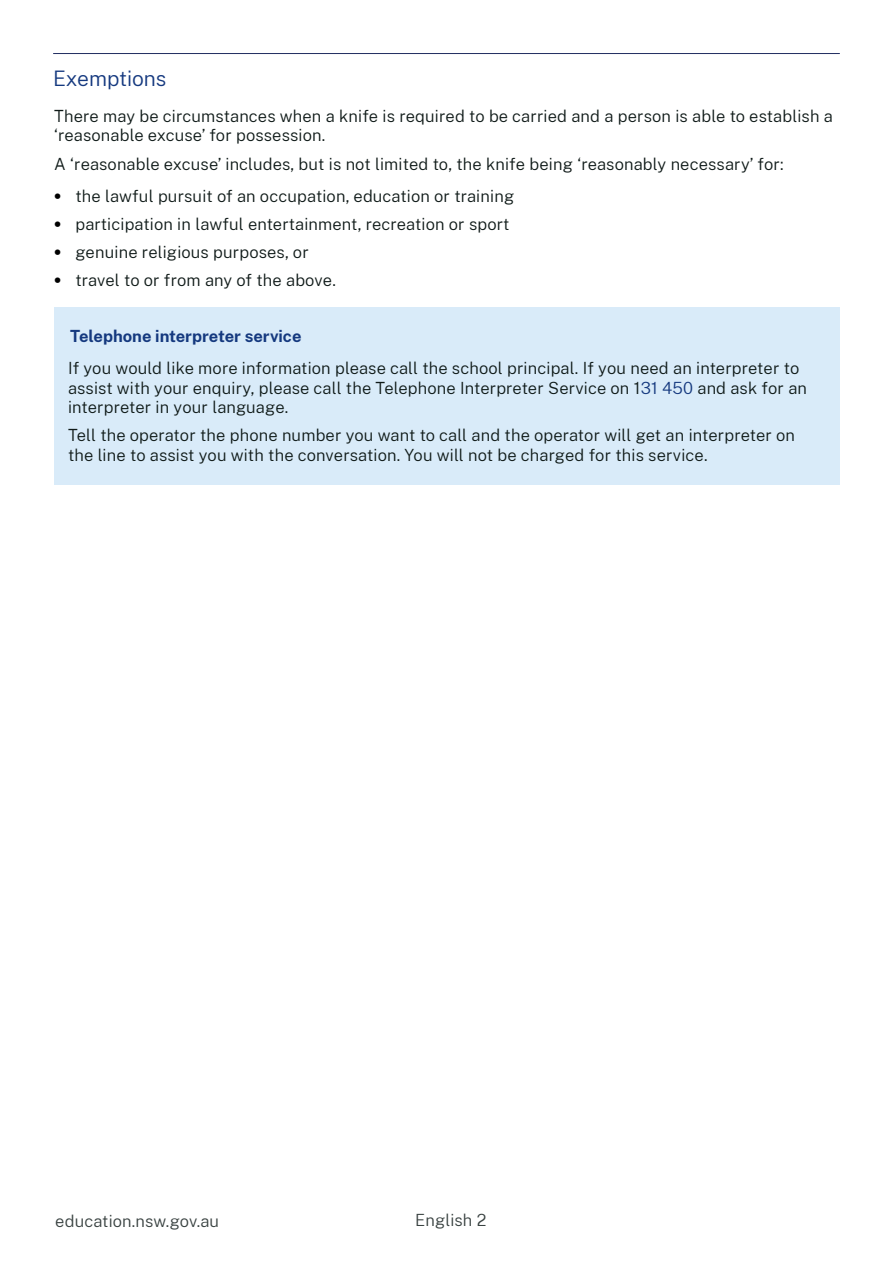
<style>
.page{position:relative;width:893px;height:1263px;background:#fff}
.page>*{position:absolute;margin:0;border:0;box-sizing:border-box;transform-origin:0 0}
.t1{font:300 21px "Public Sans";color:#15397f}
.Paragraph_Style_1{font:300 16.5px/19.5px "Public Sans";letter-spacing:.01em;color:#0f1a18}
.t2{font:300 16.5px "Public Sans";letter-spacing:.01em;color:#394241}
.t3{font:700 16.5px "Public Sans";color:#15397f}
.s1{font-family:"Montserrat";font-weight:900;color:#000}
.s2{color:#15397f}
</style>
<div class="page">
<hr style="left:53px;top:53px;width:787px;height:1px;background:#202d60">
<div style="left:54px;top:308px;width:785px;height:177px;background:#d9ebf9"></div>
<h3 class="t1" style="left:53px;top:64px;width:115px">Exemptions</h3>
<p class="Paragraph_Style_1" style="left:54px;top:106px;width:780px">There may be circumstances when a knife is required to be carried and a person is able to establish a ‘reasonable excuse’ for possession.</p>
<p class="Paragraph_Style_1" style="left:54px;top:153px;width:731px">A ‘reasonable excuse’ includes, but is not limited to, the knife being ‘reasonably necessary’ for:</p>
<p class="Paragraph_Style_1" style="left:54px;top:185px;width:462px"><span class="s1">ٚ</span> the lawful pursuit of an occupation, education or training</p>
<p class="Paragraph_Style_1" style="left:54px;top:213px;width:457px"><span class="s1">ٚ</span> participation in lawful entertainment, recreation or sport</p>
<p class="Paragraph_Style_1" style="left:54px;top:241px;width:256px"><span class="s1">ٚ</span> genuine religious purposes, or</p>
<p class="Paragraph_Style_1" style="left:54px;top:269px;width:283px"><span class="s1">ٚ</span> travel to or from any of the above.</p>
<h4 class="t3" style="left:70px;top:324px;width:233px">Telephone interpreter service</h4>
<p class="Paragraph_Style_1" style="left:68px;top:358px;width:740px">If you would like more information please call the school principal. If you need an interpreter to assist with your enquiry, please call the Telephone Interpreter Service on 1<span class="s2">31 450</span> and ask for an interpreter in your language.</p>
<p class="Paragraph_Style_1" style="left:68px;top:425px;width:728px">Tell the operator the phone number you want to call and the operator will get an interpreter on the line to assist you with the conversation. You will not be charged for this service.</p>
<p class="t2" style="left:55px;top:1209px;width:165px">education.nsw.gov.au</p>
<p class="t2" style="left:415px;top:1208px;width:73px">English 2</p>
</div>
